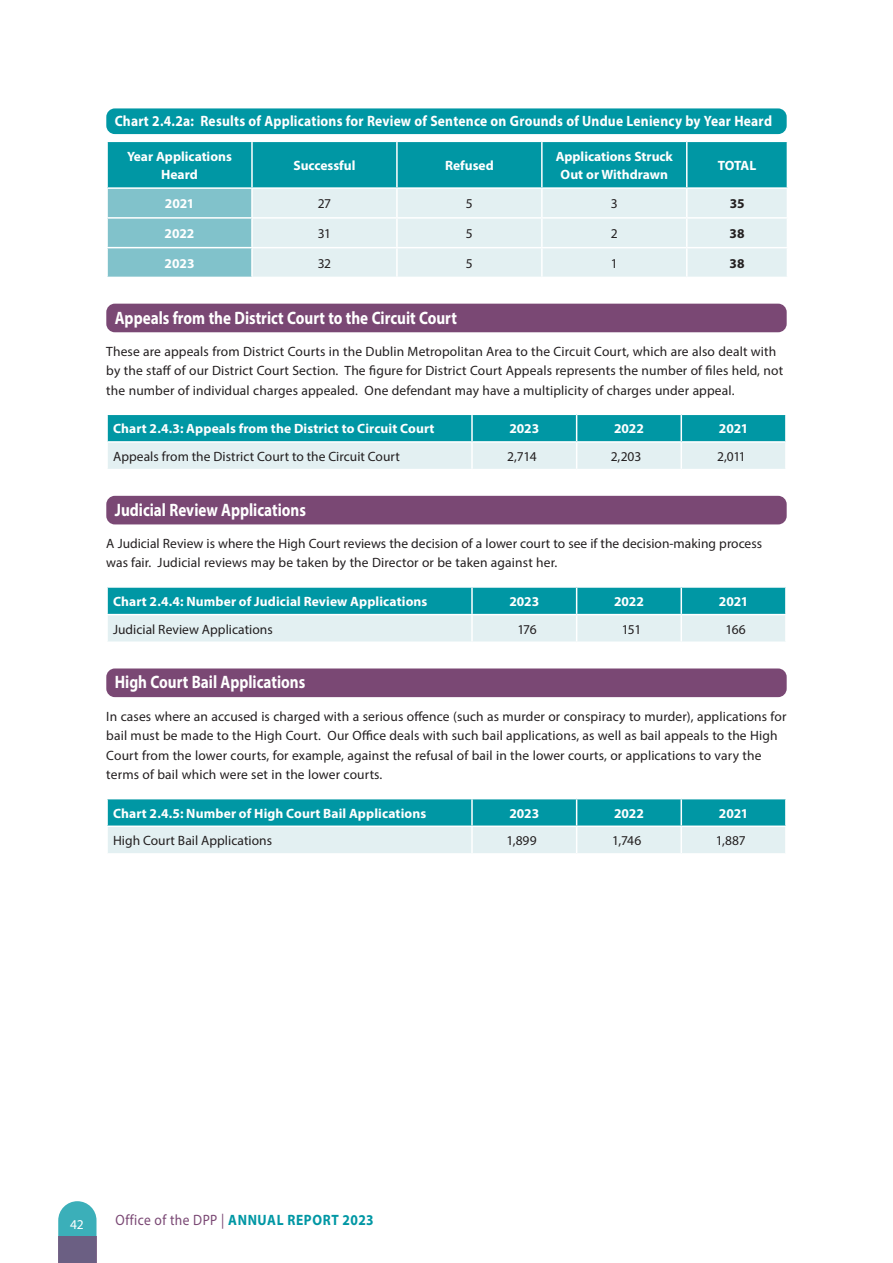
<style>
.page{position:relative;width:893px;height:1263px;background:#fff}
.page>*{position:absolute;margin:0;border:0;box-sizing:border-box;transform-origin:0 0}
.Sub_Headings_2{font:700 18px "Myriad Pro";color:#fff;scale:.84 1}
.Sub_Headings_2-2{font:700 15px "Myriad Pro";letter-spacing:.015em;color:#fff;scale:.9 1}
.t1{font:700 15px "Myriad Pro";letter-spacing:.05em;color:#0097a4;scale:.9 1}
.Chart_Description{font:13.5px/19.5px "Myriad Pro";letter-spacing:.01em;color:#231f20}
.Para_Headings{font:700 13.5px/18px "Myriad Pro";letter-spacing:.005em;color:#fff;text-align:center}
.Para_Headings-2{font:13.5px "Myriad Pro";color:#231f20}
.Para_Headings-3{font:700 13.5px "Myriad Pro";color:#231f20}
.t2{font:13.5px "Myriad Pro";color:#fff}
.s1{font-weight:400;color:#7a4874}
</style>
<div class="page">
<svg style="left:58px;top:1201px;width:39px;height:35px"></svg>
<div style="left:58px;top:1236px;width:39px;height:27px;background:#6b5f83"></div>
<div style="left:106px;top:108px;width:681px;height:26px;background:#0097a4;border-radius:9px"></div>
<div style="left:106px;top:304px;width:681px;height:28px;background:#7a4874;border-radius:9px"></div>
<div style="left:106px;top:496px;width:681px;height:28px;background:#7a4874;border-radius:9px"></div>
<div style="left:106px;top:668px;width:681px;height:29px;background:#7a4874;border-radius:9px"></div>
<svg style="left:107px;top:141px;width:681px;height:136px;background:#8ccdd3"></svg>
<svg style="left:107px;top:414px;width:679px;height:55px;background:#78c6cd"></svg>
<hr style="left:681px;top:441px;width:106px;height:2px;background:#fff">
<hr style="left:680px;top:443px;width:2px;height:26px;background:#fff">
<hr style="left:785px;top:443px;width:2px;height:26px;background:#fff">
<svg style="left:107px;top:587px;width:679px;height:54px;background:#76c5cc"></svg>
<hr style="left:681px;top:614px;width:106px;height:1px;background:#fff">
<hr style="left:680px;top:615px;width:2px;height:26px;background:#fff">
<hr style="left:785px;top:615px;width:2px;height:26px;background:#fff">
<svg style="left:107px;top:799px;width:679px;height:54px;background:#76c5cc"></svg>
<hr style="left:681px;top:825px;width:106px;height:2px;background:#fff">
<hr style="left:680px;top:827px;width:2px;height:26px;background:#fff">
<hr style="left:785px;top:827px;width:2px;height:26px;background:#fff">
<h2 class="Sub_Headings_2-2" style="left:115px;top:111px;width:732px">Chart 2.4.2a: Results of Applications for Review of Sentence on Grounds of Undue Leniency by Year Heard</h2>
<p class="Para_Headings" style="left:127px;top:147px;width:106px">Year Applications<br>Heard</p>
<p class="Para_Headings" style="left:293px;top:156px;width:64px">Successful</p>
<p class="Para_Headings" style="left:445px;top:156px;width:50px">Refused</p>
<p class="Para_Headings" style="left:556px;top:147px;width:119px">Applications Struck<br>Out or Withdrawn</p>
<p class="Para_Headings" style="left:718px;top:156px;width:40px">TOTAL</p>
<p class="Para_Headings" style="left:165px;top:194px;width:31px">2021</p>
<p class="Para_Headings-2" style="left:318px;top:195px;width:15px">27</p>
<p class="Para_Headings-2" style="left:466px;top:195px;width:8px">5</p>
<p class="Para_Headings-2" style="left:611px;top:195px;width:8px">3</p>
<p class="Para_Headings-3" style="left:730px;top:195px;width:16px">35</p>
<p class="Para_Headings" style="left:165px;top:224px;width:31px">2022</p>
<p class="Para_Headings-2" style="left:318px;top:225px;width:15px">31</p>
<p class="Para_Headings-2" style="left:466px;top:225px;width:8px">5</p>
<p class="Para_Headings-2" style="left:611px;top:225px;width:8px">2</p>
<p class="Para_Headings-3" style="left:730px;top:224px;width:16px">38</p>
<p class="Para_Headings" style="left:165px;top:254px;width:31px">2023</p>
<p class="Para_Headings-2" style="left:318px;top:255px;width:15px">32</p>
<p class="Para_Headings-2" style="left:466px;top:255px;width:8px">5</p>
<p class="Para_Headings-2" style="left:611px;top:255px;width:8px">1</p>
<p class="Para_Headings-3" style="left:730px;top:254px;width:16px">38</p>
<h2 class="Sub_Headings_2" style="left:115px;top:306px;width:409px">Appeals from the District Court to the Circuit Court</h2>
<p class="Chart_Description" style="left:106px;top:341px;width:678px">These are appeals from District Courts in the Dublin Metropolitan Area to the Circuit Court, which are also dealt with by the staff of our District Court Section. The figure for District Court Appeals represents the number of files held, not the number of individual charges appealed. One defendant may have a multiplicity of charges under appeal.</p>
<p class="Para_Headings" style="left:113px;top:419px;width:323px">Chart 2.4.3: Appeals from the District to Circuit Court</p>
<p class="Para_Headings" style="left:509px;top:419px;width:31px">2023</p>
<p class="Para_Headings" style="left:614px;top:419px;width:31px">2022</p>
<p class="Para_Headings" style="left:719px;top:419px;width:31px">2021</p>
<p class="Chart_Description" style="left:113px;top:446px;width:288px">Appeals from the District Court to the Circuit Court</p>
<p class="Chart_Description" style="left:507px;top:446px;width:31px">2,714</p>
<p class="Chart_Description" style="left:611px;top:446px;width:32px">2,203</p>
<p class="Chart_Description" style="left:717px;top:446px;width:30px">2,011</p>
<h2 class="Sub_Headings_2" style="left:115px;top:498px;width:229px">Judicial Review Applications</h2>
<p class="Chart_Description" style="left:106px;top:533px;width:657px">A Judicial Review is where the High Court reviews the decision of a lower court to see if the decision-making process was fair. Judicial reviews may be taken by the Director or be taken against her.</p>
<p class="Para_Headings" style="left:113px;top:592px;width:316px">Chart 2.4.4: Number of Judicial Review Applications</p>
<p class="Para_Headings" style="left:509px;top:592px;width:31px">2023</p>
<p class="Para_Headings" style="left:614px;top:592px;width:31px">2022</p>
<p class="Para_Headings" style="left:719px;top:592px;width:31px">2021</p>
<p class="Chart_Description" style="left:113px;top:619px;width:161px">Judicial Review Applications</p>
<p class="Chart_Description" style="left:517px;top:619px;width:21px">176</p>
<p class="Chart_Description" style="left:622px;top:619px;width:21px">151</p>
<p class="Chart_Description" style="left:725px;top:619px;width:22px">166</p>
<h2 class="Sub_Headings_2" style="left:115px;top:670px;width:228px">High Court Bail Applications</h2>
<p class="Chart_Description" style="left:106px;top:706px;width:682px">In cases where an accused is charged with a serious offence (such as murder or conspiracy to murder), applications for bail must be made to the High Court. Our Office deals with such bail applications, as well as bail appeals to the High Court from the lower courts, for example, against the refusal of bail in the lower courts, or applications to vary the terms of bail which were set in the lower courts.</p>
<p class="Para_Headings" style="left:113px;top:803px;width:315px">Chart 2.4.5: Number of High Court Bail Applications</p>
<p class="Para_Headings" style="left:509px;top:803px;width:31px">2023</p>
<p class="Para_Headings" style="left:614px;top:803px;width:31px">2022</p>
<p class="Para_Headings" style="left:719px;top:803px;width:31px">2021</p>
<p class="Chart_Description" style="left:113px;top:831px;width:160px">High Court Bail Applications</p>
<p class="Chart_Description" style="left:506px;top:831px;width:32px">1,899</p>
<p class="Chart_Description" style="left:612px;top:831px;width:31px">1,746</p>
<p class="Chart_Description" style="left:716px;top:831px;width:32px">1,887</p>
<p class="t2" style="left:70px;top:1216px;width:15px">42</p>
<p class="t1" style="left:116px;top:1210px;width:288px"><span class="s1">Office of the DPP |</span> ANNUAL REPORT 2023</p>
</div>
